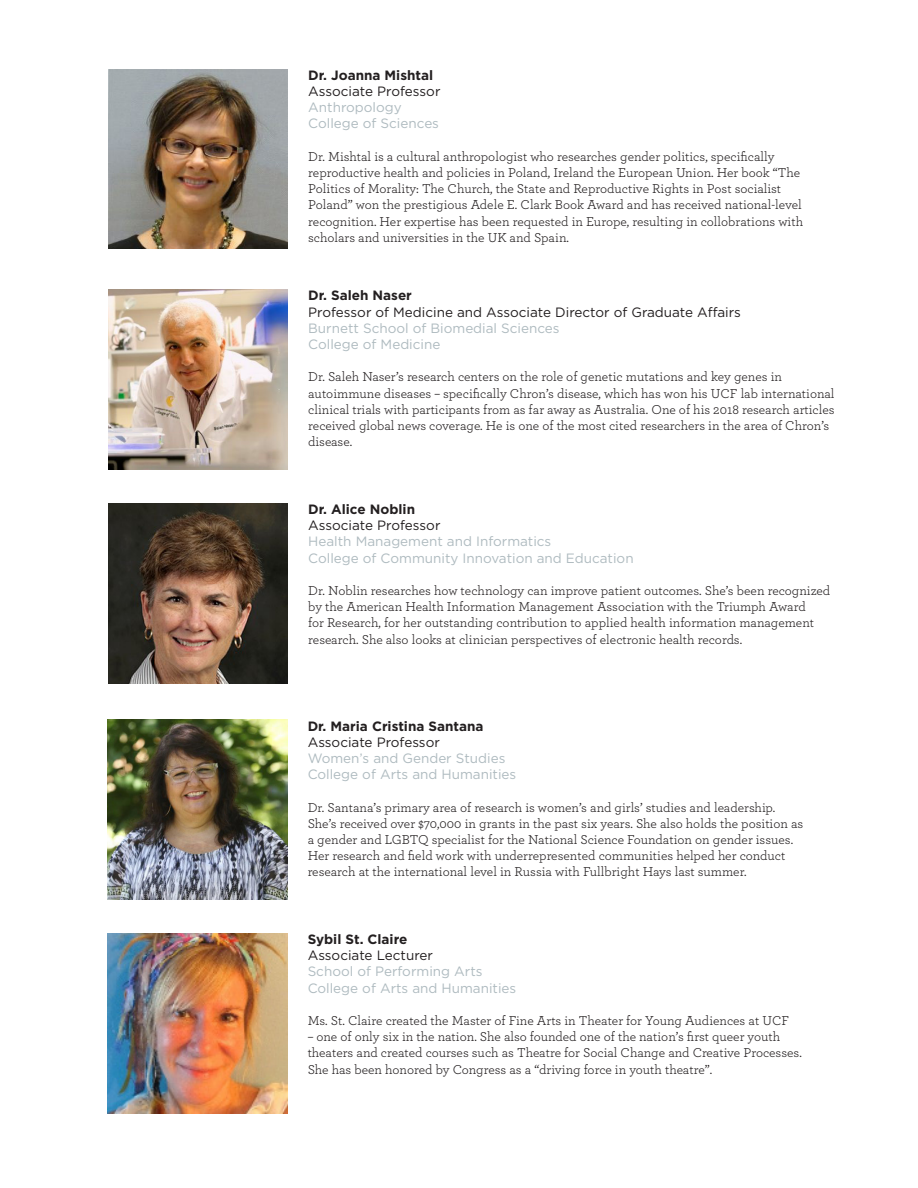
<style>
.page{position:relative;width:918px;height:1188px;background:#fff}
.page>*{position:absolute;margin:0;border:0;box-sizing:border-box;transform-origin:0 0}
.t1{font:13.5px/16.2px "Archer";color:#231f20}
.t2{font:13.5px "Gotham";color:#afbbc0}
.t3{font:13.5px "Gotham";color:#231f20}
.t4{font:700 13.5px "Gotham";color:#231f20}
</style>
<div class="page">
<img style="left:108px;top:69px;width:180px;height:180px">
<img style="left:108px;top:290px;width:180px;height:180px">
<img style="left:108px;top:503px;width:180px;height:180px">
<img style="left:107px;top:720px;width:180px;height:180px">
<img style="left:107px;top:933px;width:180px;height:180px">
<p class="t4" style="left:308px;top:66px;width:126px">Dr. Joanna Mishtal</p>
<p class="t3" style="left:308px;top:83px;width:134px">Associate Professor</p>
<p class="t2" style="left:308px;top:99px;width:95px">Anthropology</p>
<p class="t2" style="left:308px;top:115px;width:132px">College of Sciences</p>
<p class="t1" style="left:308px;top:148px;width:496px">Dr. Mishtal is a cultural anthropologist who researches gender politics, specifically reproductive health and policies in Poland, Ireland the European Union. Her book “The Politics of Morality: The Church, the State and Reproductive Rights in Post socialist Poland” won the prestigious Adele E. Clark Book Award and has received national-level recognition. Her expertise has been requested in Europe, resulting in collobrations with scholars and universities in the UK and Spain.</p>
<p class="t4" style="left:308px;top:287px;width:105px">Dr. Saleh Naser</p>
<p class="t3" style="left:308px;top:303px;width:434px">Professor of Medicine and Associate Director of Graduate Affairs</p>
<p class="t2" style="left:308px;top:319px;width:253px">Burnett School of Biomedial Sciences</p>
<p class="t2" style="left:308px;top:336px;width:134px">College of Medicine</p>
<p class="t1" style="left:308px;top:368px;width:528px">Dr. Saleh Naser’s research centers on the role of genetic mutations and key genes in autoimmune diseases – specifically Chron’s disease, which has won his UCF lab international clinical trials with participants from as far away as Australia. One of his 2018 research articles received global news coverage. He is one of the most cited researchers in the area of Chron’s disease.</p>
<p class="t4" style="left:308px;top:500px;width:108px">Dr. Alice Noblin</p>
<p class="t3" style="left:308px;top:517px;width:134px">Associate Professor</p>
<p class="t2" style="left:308px;top:533px;width:245px">Health Management and Informatics</p>
<p class="t2" style="left:308px;top:549px;width:327px">College of Community Innovation and Education</p>
<p class="t1" style="left:308px;top:582px;width:524px">Dr. Noblin researches how technology can improve patient outcomes. She’s been recognized by the American Health Information Management Association with the Triumph Award<br>for Research, for her outstanding contribution to applied health information management research. She also looks at clinician perspectives of electronic health records.</p>
<p class="t4" style="left:308px;top:717px;width:177px">Dr. Maria Cristina Santana</p>
<p class="t3" style="left:308px;top:733px;width:134px">Associate Professor</p>
<p class="t2" style="left:308px;top:750px;width:199px">Women’s and Gender Studies</p>
<p class="t2" style="left:308px;top:766px;width:210px">College of Arts and Humanities</p>
<p class="t1" style="left:308px;top:798px;width:497px">Dr. Santana’s primary area of research is women’s and girls’ studies and leadership.<br>She’s received over $70,000 in grants in the past six years. She also holds the position as a gender and LGBTQ specialist for the National Science Foundation on gender issues.<br>Her research and field work with underrepresented communities helped her conduct research at the international level in Russia with Fullbright Hays last summer.</p>
<p class="t4" style="left:308px;top:930px;width:101px">Sybil St. Claire</p>
<p class="t3" style="left:308px;top:947px;width:127px">Associate Lecturer</p>
<p class="t2" style="left:308px;top:963px;width:176px">School of Performing Arts</p>
<p class="t2" style="left:308px;top:979px;width:210px">College of Arts and Humanities</p>
<p class="t1" style="left:308px;top:1012px;width:483px">Ms. St. Claire created the Master of Fine Arts in Theater for Young Audiences at UCF</p>
<p class="t1" style="left:308px;top:1028px;width:496px">– one of only six in the nation. She also founded one of the nation’s first queer youth theaters and created courses such as Theatre for Social Change and Creative Processes.<br>She has been honored by Congress as a “driving force in youth theatre”.</p>
</div>
